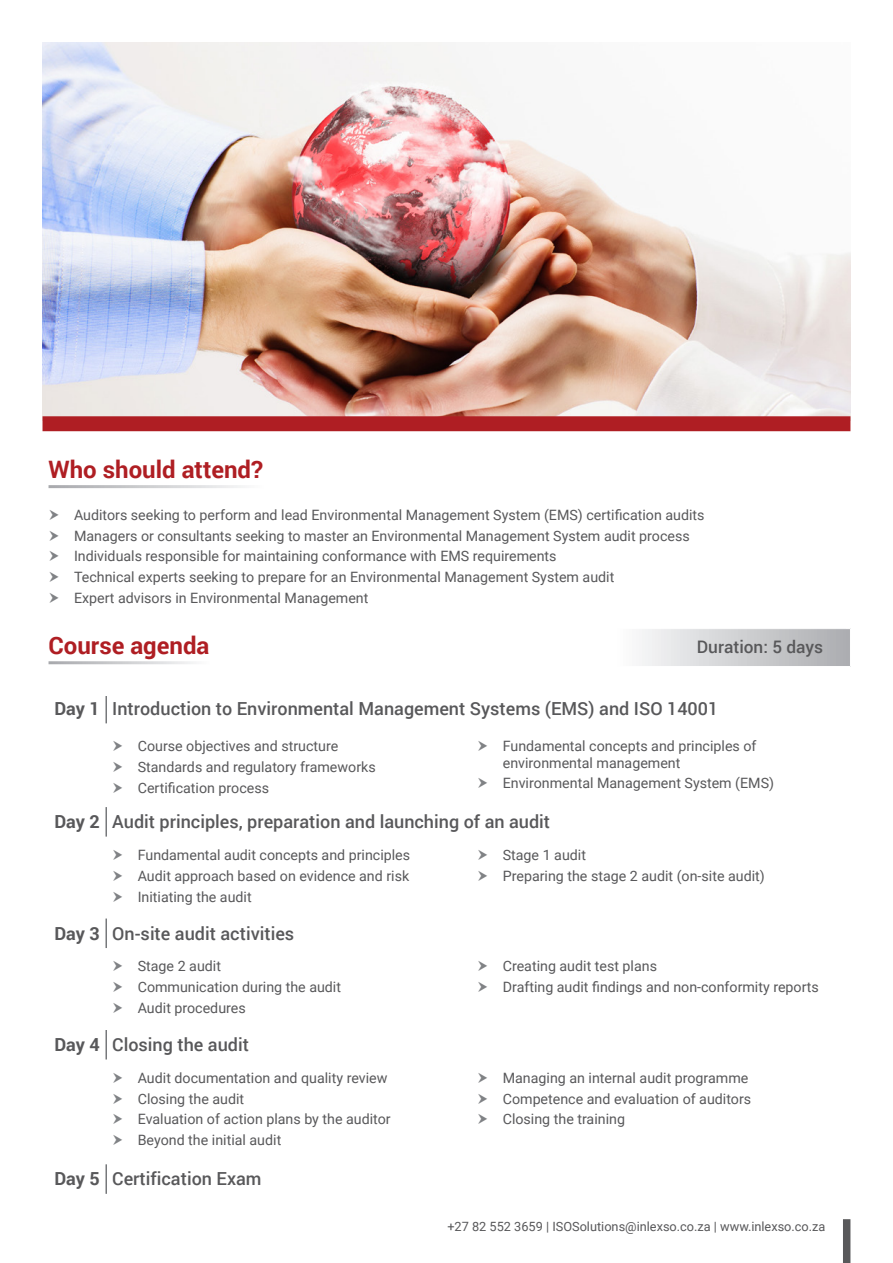
<style>
.page{position:relative;width:893px;height:1263px;background:#fff}
.page>*{position:absolute;margin:0;border:0;box-sizing:border-box;transform-origin:0 0}
.t1{font:700 24px "Roboto";color:#af1e23}
.t2{font:500 18px "Roboto";color:#58585a}
.t3{font:700 18px "Roboto";letter-spacing:-.005em;color:#58585a}
.t4{font:500 17.25px "Roboto";color:#58585a}
.t5{font:14.25px/16.5px "Roboto";color:#58585a}
.Bullet_Points{font:12.75px "Roboto";color:#58585a}
</style>
<div class="page">
<img style="left:43px;top:43px;width:807px;height:373px">
<div style="left:43px;top:416px;width:807px;height:15px;background:#af1e23"></div>
<svg style="left:642px;top:629px;width:208px;height:37px;background:#cecfd1"></svg>
<hr style="left:105px;top:696px;width:2px;height:27px;background:#76787b">
<hr style="left:105px;top:807px;width:2px;height:29px;background:#76787b">
<hr style="left:105px;top:918px;width:2px;height:30px;background:#76787b">
<hr style="left:105px;top:1030px;width:2px;height:29px;background:#76787b">
<hr style="left:105px;top:1164px;width:2px;height:30px;background:#76787b">
<div style="left:843px;top:1219px;width:7px;height:44px;background:#58585a"></div>
<p class="t1" style="left:49px;top:452px;width:216px">Who should attend?</p>
<p class="t5" style="left:74px;top:506px;width:632px">Auditors seeking to perform and lead Environmental Management System (EMS) certification audits</p>
<p class="t5" style="left:74px;top:527px;width:617px">Managers or consultants seeking to master an Environmental Management System audit process</p>
<p class="t5" style="left:74px;top:547px;width:484px">Individuals responsible for maintaining conformance with EMS requirements</p>
<p class="t5" style="left:74px;top:568px;width:542px">Technical experts seeking to prepare for an Environmental Management System audit</p>
<p class="t5" style="left:74px;top:589px;width:296px">Expert advisors in Environmental Management</p>
<p class="t1" style="left:49px;top:628px;width:162px">Course agenda</p>
<p class="t4" style="left:697px;top:635px;width:128px">Duration: 5 days</p>
<p class="t3" style="left:55px;top:696px;width:47px">Day 1</p>
<p class="t2" style="left:112px;top:696px;width:607px">Introduction to Environmental Management Systems (EMS) and ISO 14001</p>
<p class="t5" style="left:138px;top:737px;width:202px">Course objectives and structure</p>
<p class="t5" style="left:138px;top:758px;width:239px">Standards and regulatory frameworks</p>
<p class="t5" style="left:138px;top:779px;width:133px">Certification process</p>
<p class="t5" style="left:503px;top:737px;width:255px">Fundamental concepts and principles of environmental management</p>
<p class="t5" style="left:503px;top:774px;width:273px">Environmental Management System (EMS)</p>
<p class="t3" style="left:55px;top:809px;width:47px">Day 2</p>
<p class="t2" style="left:112px;top:809px;width:439px">Audit principles, preparation and launching of an audit</p>
<p class="t5" style="left:138px;top:846px;width:274px">Fundamental audit concepts and principles</p>
<p class="t5" style="left:138px;top:867px;width:273px">Audit approach based on evidence and risk</p>
<p class="t5" style="left:138px;top:888px;width:115px">Initiating the audit</p>
<p class="t5" style="left:503px;top:846px;width:85px">Stage 1 audit</p>
<p class="t5" style="left:503px;top:867px;width:264px">Preparing the stage 2 audit (on-site audit)</p>
<p class="t3" style="left:55px;top:920px;width:47px">Day 3</p>
<p class="t2" style="left:112px;top:920px;width:184px">On-site audit activities</p>
<p class="t5" style="left:138px;top:958px;width:85px">Stage 2 audit</p>
<p class="t5" style="left:138px;top:978px;width:205px">Communication during the audit</p>
<p class="t5" style="left:138px;top:999px;width:110px">Audit procedures</p>
<p class="t3" style="left:55px;top:1032px;width:47px">Day 4</p>
<p class="t2" style="left:112px;top:1032px;width:138px">Closing the audit</p>
<p class="t5" style="left:138px;top:1069px;width:251px">Audit documentation and quality review</p>
<p class="t5" style="left:138px;top:1090px;width:108px">Closing the audit</p>
<p class="t5" style="left:138px;top:1110px;width:254px">Evaluation of action plans by the auditor</p>
<p class="t5" style="left:138px;top:1131px;width:145px">Beyond the initial audit</p>
<p class="t3" style="left:55px;top:1166px;width:47px">Day 5</p>
<p class="t2" style="left:112px;top:1166px;width:151px">Certification Exam</p>
<p class="t5" style="left:503px;top:958px;width:156px">Creating audit test plans</p>
<p class="t5" style="left:503px;top:978px;width:318px">Drafting audit findings and non-conformity reports</p>
<p class="t5" style="left:503px;top:1069px;width:247px">Managing an internal audit programme</p>
<p class="t5" style="left:503px;top:1090px;width:250px">Competence and evaluation of auditors</p>
<p class="t5" style="left:503px;top:1110px;width:124px">Closing the training</p>
<p class="Bullet_Points" style="left:447px;top:1218px;width:380px">+27 82 552 3659 | ISOSolutions@inlexso.co.za | www.inlexso.co.za</p>
</div>
